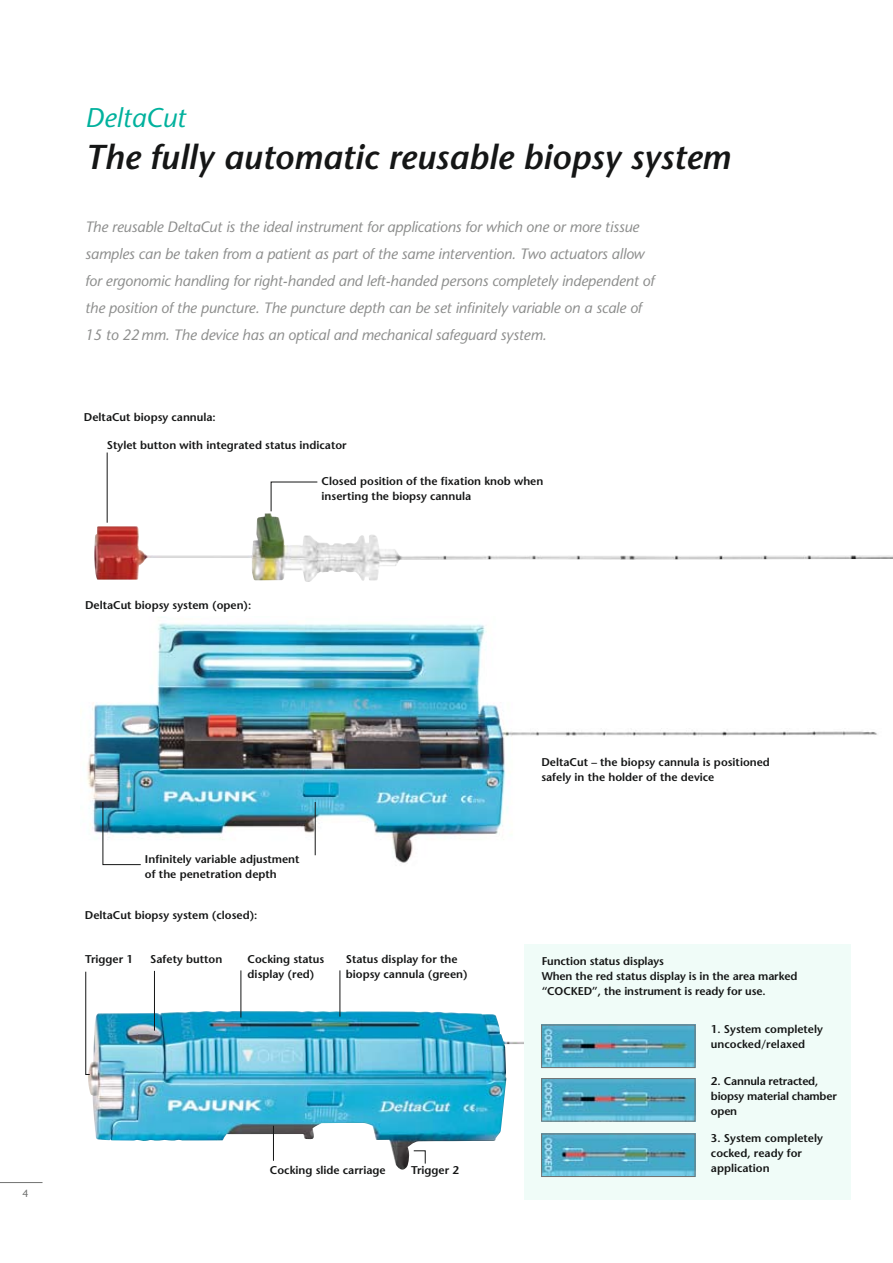
<style>
.page{position:relative;width:893px;height:1263px;background:#fff}
.page>*{position:absolute;margin:0;border:0;box-sizing:border-box;transform-origin:0 0}
.t1{font:italic 600 34.5px "Stone Sans";color:#151616}
.t2{font:italic 27px "Stone Sans";color:#00b19d}
.t3{font:italic 15px/27px "Stone Sans";letter-spacing:-.01em;color:#8d8e8d}
.t4{font:600 11.25px/15px "Stone Sans";color:#151616}
.t5{font:600 11.25px/15px "Stone Sans";letter-spacing:-.02em;color:#151616}
.t6{font:10.5px "Stone Sans";color:#727372}
</style>
<div class="page">
<img style="left:94px;top:513px;width:799px;height:69px">
<img style="left:88px;top:1011px;width:436px;height:158px">
<img style="left:87px;top:623px;width:790px;height:243px">
<div style="left:524px;top:944px;width:326px;height:255px;background:#f0fcf8"></div>
<img style="left:543px;top:1027px;width:150px;height:39px">
<div style="left:541px;top:1025px;width:154px;height:43px;border:1px solid #727372"></div>
<img style="left:543px;top:1080px;width:150px;height:39px">
<div style="left:541px;top:1078px;width:154px;height:43px;border:1px solid #727372"></div>
<img style="left:543px;top:1136px;width:150px;height:39px">
<div style="left:541px;top:1134px;width:154px;height:43px;border:1px solid #727372"></div>
<svg style="left:271px;top:482px;width:47px;height:30px"></svg>
<hr style="left:273px;top:1126px;width:1px;height:35px;background:#151616">
<svg style="left:85px;top:971px;width:5px;height:104px"></svg>
<hr style="left:154px;top:971px;width:1px;height:60px;background:#151616">
<hr style="left:241px;top:970px;width:1px;height:47px;background:#151616">
<hr style="left:340px;top:970px;width:1px;height:47px;background:#151616">
<hr style="left:107px;top:452px;width:1px;height:71px;background:#151616">
<hr style="left:315px;top:802px;width:1px;height:53px;background:#151616">
<svg style="left:102px;top:801px;width:39px;height:64px"></svg>
<svg style="left:413px;top:1150px;width:13px;height:14px"></svg>
<hr style="left:0;top:1182px;width:43px;height:1px;background:#727372">
<h2 class="t2" style="left:85px;top:107px;width:102px">DeltaCut</h2>
<h1 class="t1" style="left:85px;top:143px;width:647px">The fully automatic reusable biopsy system</h1>
<p class="t3" style="left:85px;top:215px;width:571px">The reusable DeltaCut is the ideal instrument for applications for which one or more tissue samples can be taken from a patient as part of the same intervention. Two actuators allow for ergonomic handling for right-handed and left-handed persons completely independent of the position of the puncture. The puncture depth can be set infinitely variable on a scale of 15 to 22 mm. The device has an optical and mechanical safeguard system.</p>
<p class="t4" style="left:84px;top:411px;width:133px">DeltaCut biopsy cannula:</p>
<p class="t4" style="left:107px;top:438px;width:241px">Stylet button with integrated status indicator</p>
<p class="t4" style="left:85px;top:598px;width:168px">DeltaCut biopsy system (open):</p>
<p class="t4" style="left:322px;top:475px;width:223px">Closed position of the fixation knob when inserting the biopsy cannula</p>
<p class="t4" style="left:145px;top:852px;width:156px">Infinitely variable adjustment of the penetration depth</p>
<p class="t4" style="left:85px;top:909px;width:174px">DeltaCut biopsy system (closed):</p>
<p class="t4" style="left:85px;top:952px;width:49px">Trigger 1</p>
<p class="t4" style="left:150px;top:952px;width:74px">Safety button</p>
<p class="t4" style="left:248px;top:952px;width:78px">Cocking status display (red)</p>
<p class="t4" style="left:346px;top:952px;width:123px">Status display for the biopsy cannula (green)</p>
<p class="t6" style="left:22px;top:1189px;width:8px">4</p>
<p class="t4" style="left:270px;top:1164px;width:117px">Cocking slide carriage</p>
<p class="t4" style="left:411px;top:1164px;width:49px">Trigger 2</p>
<p class="t4" style="left:541px;top:755px;width:230px">DeltaCut – the biopsy cannula is positioned safely in the holder of the device</p>
<p class="t4" style="left:542px;top:955px;width:257px">Function status displays<br>When the red status display is in the area marked “COCKED”, the instrument is ready for use.</p>
<p class="t4" style="left:711px;top:1023px;width:113px">1. System completely uncocked/relaxed</p>
<p class="t5" style="left:711px;top:1074px;width:127px">2. Cannula retracted, biopsy material chamber open</p>
<p class="t4" style="left:711px;top:1132px;width:113px">3. System completely cocked, ready for application</p>
</div>
